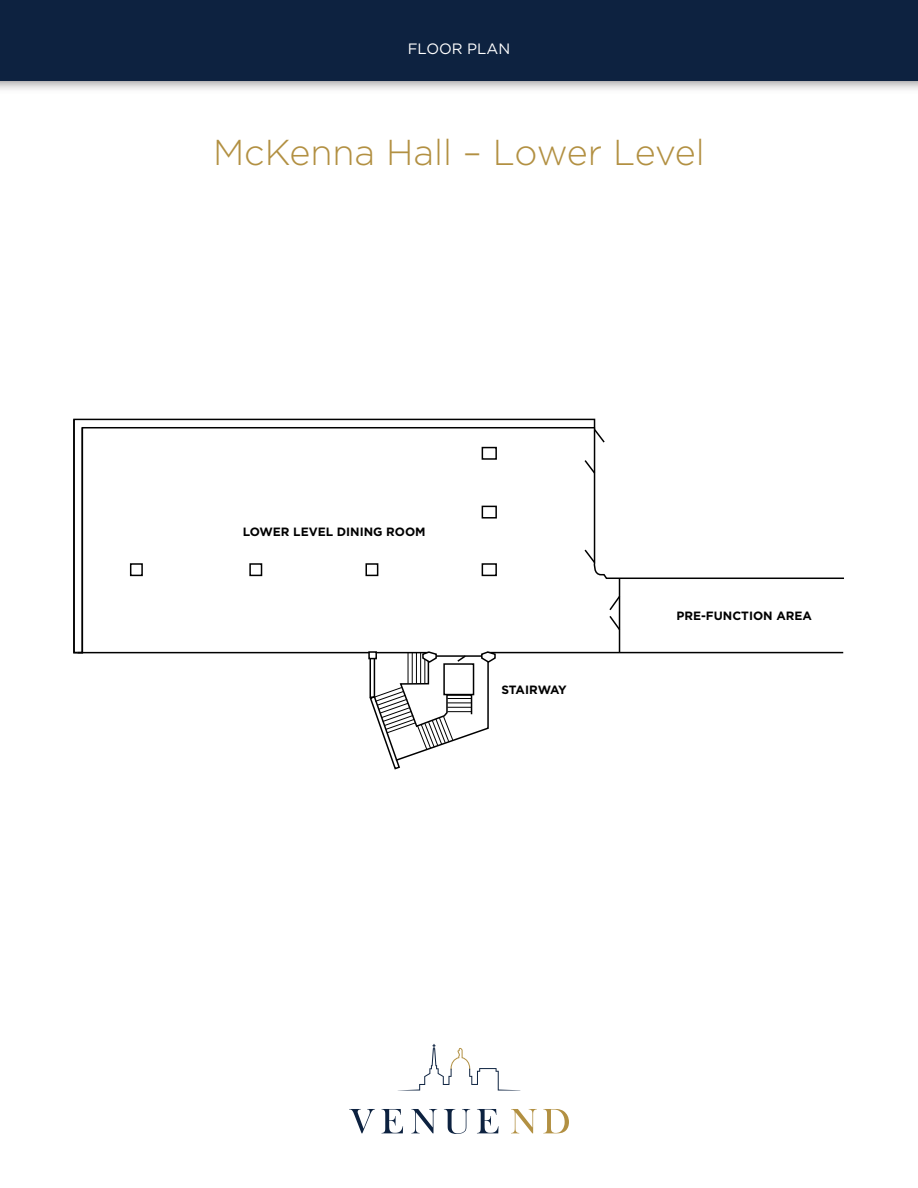
<style>
.page{position:relative;width:918px;height:1188px;background:#fff}
.page>*{position:absolute;margin:0;border:0;box-sizing:border-box;transform-origin:0 0}
.t1{font:300 36px "Gotham HTF";color:#b29042}
.t2{font:15px "Gotham HTF";color:#fff}
.t3{font:700 12px "Gotham";color:#000}
</style>
<div class="page">
<svg style="left:0;top:81px;width:918px;height:9px;background:#d9d8d9"></svg>
<div style="left:0;top:0;width:918px;height:81px;background:#0d2240"></div>
<svg style="left:398px;top:1044px;width:122px;height:47px"></svg>
<svg style="left:349px;top:1109px;width:26px;height:24px"></svg>
<svg style="left:382px;top:1109px;width:21px;height:24px"></svg>
<svg style="left:477px;top:1109px;width:22px;height:24px"></svg>
<svg style="left:411px;top:1109px;width:26px;height:24px"></svg>
<svg style="left:444px;top:1109px;width:26px;height:25px"></svg>
<svg style="left:511px;top:1109px;width:26px;height:24px"></svg>
<svg style="left:543px;top:1109px;width:26px;height:24px"></svg>
<svg style="left:84px;top:418px;width:512px;height:236px"></svg>
<svg style="left:73px;top:418px;width:11px;height:236px"></svg>
<hr style="left:78px;top:652px;width:350px;height:1px;background:#000">
<svg style="left:473px;top:651px;width:371px;height:84px"></svg>
<hr style="left:619px;top:579px;width:1px;height:74px;background:#000">
<svg style="left:609px;top:594px;width:12px;height:38px"></svg>
<svg style="left:480px;top:651px;width:17px;height:13px"></svg>
<hr style="left:436px;top:655px;width:46px;height:2px;background:#000">
<div style="left:443px;top:663px;width:31px;height:32px;border:2px solid #000"></div>
<div style="left:368px;top:651px;width:9px;height:8px;border:2px solid #000"></div>
<svg style="left:369px;top:651px;width:104px;height:119px"></svg>
<svg style="left:583px;top:426px;width:261px;height:154px"></svg>
<div style="left:131px;top:564px;width:11px;height:11px;background:#fff"></div>
<div style="left:130px;top:563px;width:13px;height:13px;border:2px solid #000"></div>
<div style="left:250px;top:564px;width:12px;height:11px;background:#fff"></div>
<div style="left:249px;top:563px;width:13px;height:13px;border:2px solid #000"></div>
<div style="left:366px;top:564px;width:12px;height:11px;background:#fff"></div>
<div style="left:365px;top:563px;width:13px;height:13px;border:2px solid #000"></div>
<div style="left:482px;top:563px;width:15px;height:13px;border:2px solid #000"></div>
<div style="left:482px;top:506px;width:15px;height:13px;border:2px solid #000"></div>
<div style="left:482px;top:447px;width:15px;height:13px;border:2px solid #000"></div>
<p class="t2" style="left:408px;top:40px;width:104px">FLOOR PLAN</p>
<h1 class="t1" style="left:213px;top:133px;width:493px">McKenna Hall – Lower Level</h1>
<p class="t3" style="left:243px;top:525px;width:184px">LOWER LEVEL DINING ROOM</p>
<p class="t3" style="left:501px;top:682px;width:67px">STAIRWAY</p>
<p class="t3" style="left:676px;top:609px;width:137px">PRE-FUNCTION AREA</p>
</div>
